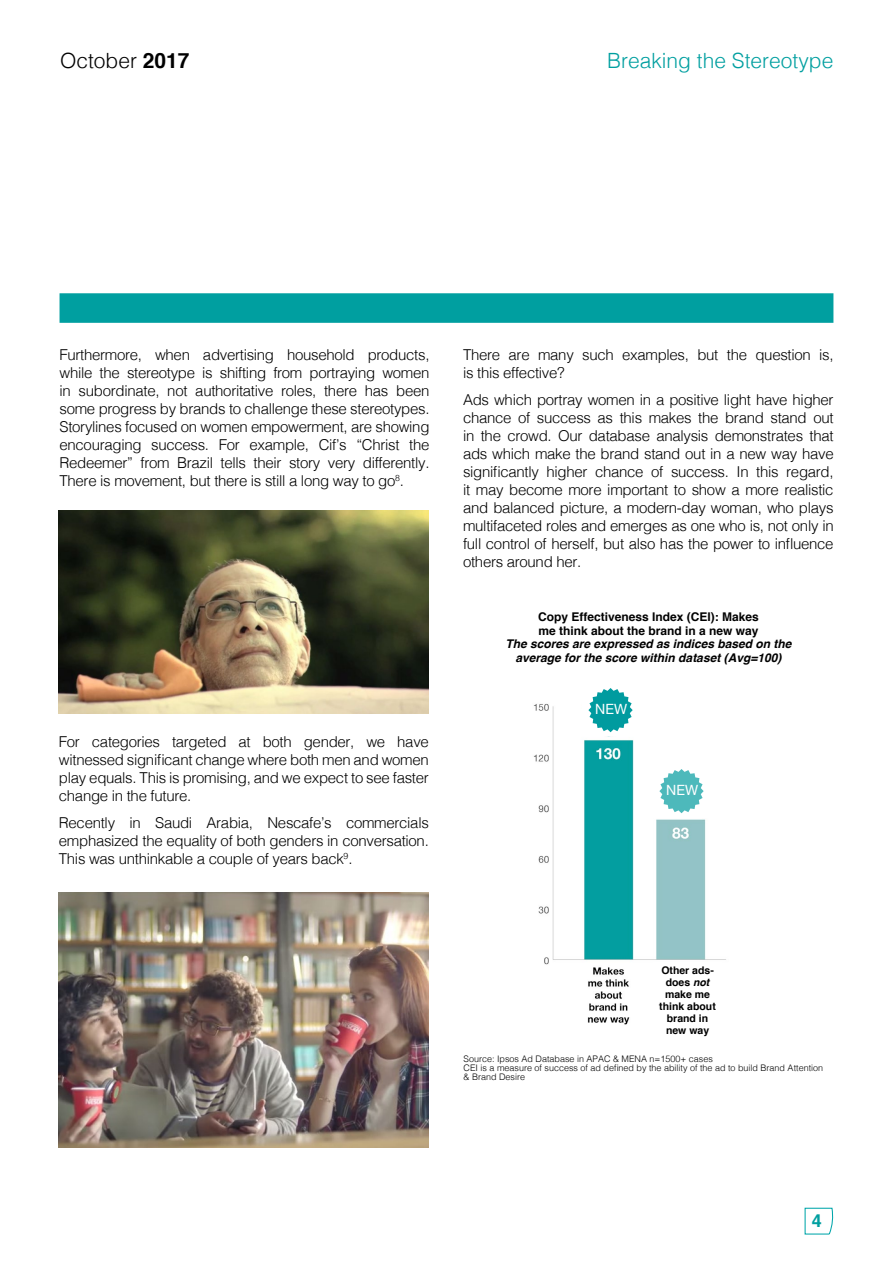
<style>
.page{position:relative;width:893px;height:1263px;background:#fff}
.page>*{position:absolute;margin:0;border:0;box-sizing:border-box;transform-origin:0 0}
.t1{font:300 21px "Helvetica";color:#009fa0}
.t2{font:300 21px "Helvetica";color:#000}
.t3{font:700 18px "Helvetica";color:#009fa0}
.t4{font:300 15px/18px "Helvetica";letter-spacing:-.02em;color:#000;text-align:justify}
.t5{font:14.1px "Helvetica Neue";color:#fff}
.t6{font:italic 700 12px/13.5px "Helvetica";color:#000;text-align:center}
.t7{font:700 12px/13.5px "Helvetica";color:#000}
.t8{font:700 10.5px/12px "Helvetica";color:#000;text-align:center}
.t9{font:300 9px/9px "Helvetica";color:#000}
.s1{font-weight:700}
.s2{font-style:italic}
</style>
<div class="page">
<svg style="left:804px;top:1207px;width:29px;height:28px"></svg>
<div style="left:60px;top:293px;width:773px;height:30px;background:#009fa0;border:2px solid #009fa0"></div>
<img style="left:59px;top:892px;width:370px;height:256px">
<img style="left:533px;top:703px;width:193px;height:322px">
<div style="left:582px;top:678px;width:57px;height:58px;background:#fff"></div>
<div style="left:647px;top:749px;width:69px;height:69px;background:#fff"></div>
<svg style="left:588px;top:688px;width:45px;height:44px"></svg>
<svg style="left:659px;top:769px;width:45px;height:44px"></svg>
<div style="left:653px;top:962px;width:69px;height:77px;background:#fff"></div>
<img style="left:59px;top:511px;width:370px;height:202px">
<h1 class="t2" style="left:60px;top:42px;width:131px">October <span class="s1">2017</span></h1>
<h1 class="t1" style="left:607px;top:42px;width:228px">Breaking the Stereotype</h1>
<p class="t4" style="left:60px;top:345px;width:371px">Furthermore, when advertising household products, while the stereotype is shifting from portraying women in subordinate, not authoritative roles, there has been some progress by brands to challenge these stereotypes.<br>Storylines focused on women empowerment, are showing encouraging success. For example, Cif’s “Christ the Redeemer” from Brazil tells their story very differently.<br>There is movement, but there is still a long way to go<sup>8</sup>.</p>
<p class="t4" style="left:59px;top:732px;width:371px">For categories targeted at both gender, we have witnessed significant change where both men and women play equals. This is promising, and we expect to see faster change in the future.</p>
<p class="t4" style="left:59px;top:813px;width:371px">Recently in Saudi Arabia, Nescafe’s commercials emphasized the equality of both genders in conversation.<br>This was unthinkable a couple of years back<sup>9</sup>.</p>
<p class="t4" style="left:463px;top:345px;width:372px">There are many such examples, but the question is, is this effective?</p>
<p class="t4" style="left:463px;top:390px;width:372px">Ads which portray women in a positive light have higher chance of success as this makes the brand stand out in the crowd. Our database analysis demonstrates that ads which make the brand stand out in a new way have significantly higher chance of success. In this regard, it may become more important to show a more realistic and balanced picture, a modern-day woman, who plays multifaceted roles and emerges as one who is, not only in full control of herself, but also has the power to influence others around her.</p>
<p class="t7" style="left:538px;top:610px;width:222px">Copy Effectiveness Index (CEI): Makes me think about the brand in a new way</p>
<p class="t6" style="left:505px;top:637px;width:288px">The scores are expressed as indices based on the average for the score within dataset (Avg=100)</p>
<p class="t5" style="left:595px;top:699px;width:33px">NEW</p>
<p class="t5" style="left:666px;top:780px;width:33px">NEW</p>
<p class="t8" style="left:659px;top:964px;width:58px">Other ads&shy;does <span class="s2">not </span>make me think about brand in new way</p>
<p class="t9" style="left:463px;top:1054px;width:361px">Source: Ipsos Ad Database in APAC &amp; MENA n=1500+ cases<br>CEI is a measure of success of ad defined by the ability of the ad to build Brand Attention &amp; Brand Desire</p>
<p class="t3" style="left:812px;top:1206px;width:12px">4</p>
</div>
